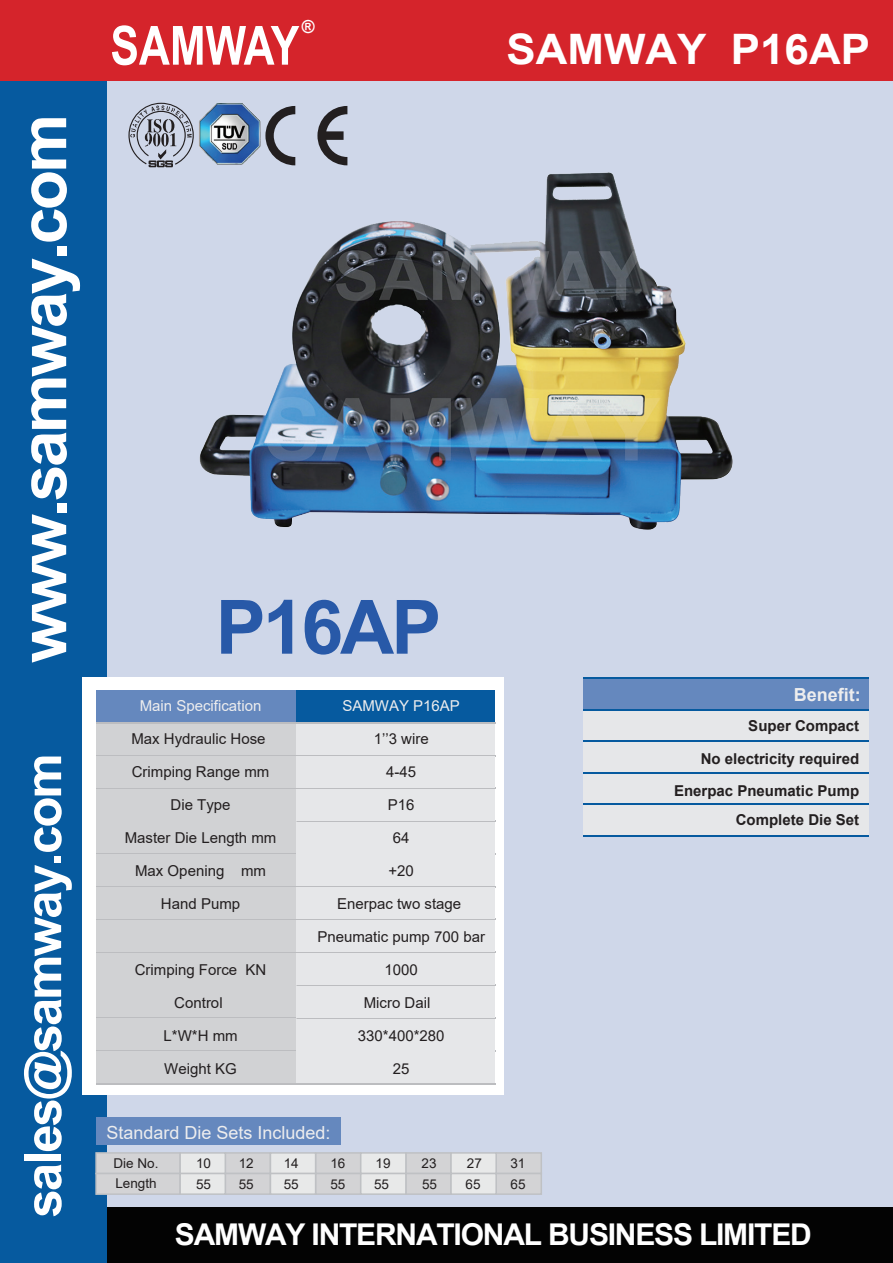
<style>
.page{position:relative;width:893px;height:1263px;background:#fff}
.page>*{position:absolute;margin:0;border:0;box-sizing:border-box;transform-origin:0 0}
.t1{font:700 75px "Arial";letter-spacing:-.04em;color:#2859a8}
.t2{font:700 66px "Arial";letter-spacing:-.04em;color:#fff}
.t3{font:700 54px "Arial Narrow";color:#fff}
.t4{font:700 51px "Arial";letter-spacing:-.04em;color:#fff}
.t5{font:700 42px "Arial";color:#fff;scale:1.05 1}
.t6{font:700 30px "Arial";letter-spacing:-.04em;color:#fff}
.t7{font:18px "Arial";color:#ededee}
.t8{font:700 18px "Arial";color:#ededee}
.t9{font:700 18px "Arial";color:#fff}
.t10{font:15px/33px "Arial";color:#231f20;text-align:center}
.t11{font:700 15px/32.4px "Arial";color:#231f20;text-align:right}
.t12{font:15px "Arial";color:#ededee}
.t13{font:13.5px/19.2px "Arial";color:#231f20}
</style>
<div class="page">
<div style="left:63px;top:0;width:830px;height:1263px;background:#cfd7e9"></div>
<div style="left:91px;top:1208px;width:802px;height:55px;background:#030303"></div>
<div style="left:0;top:43px;width:106px;height:1220px;background:#065a9f"></div>
<div style="left:583px;top:679px;width:285px;height:30px;background:#6588be"></div>
<hr style="left:583px;top:678px;width:285px;height:1px;background:#065a9f">
<div style="left:583px;top:711px;width:285px;height:30px;background:#e6e7e9"></div>
<hr style="left:583px;top:709px;width:285px;height:2px;background:#065a9f">
<div style="left:583px;top:742px;width:285px;height:30px;background:#e6e7e9"></div>
<hr style="left:583px;top:741px;width:285px;height:1px;background:#065a9f">
<div style="left:583px;top:774px;width:285px;height:30px;background:#e6e7e9"></div>
<hr style="left:583px;top:772px;width:285px;height:2px;background:#065a9f">
<div style="left:583px;top:805px;width:285px;height:30px;background:#e6e7e9"></div>
<hr style="left:583px;top:804px;width:285px;height:1px;background:#065a9f">
<hr style="left:583px;top:835px;width:285px;height:2px;background:#065a9f">
<div style="left:82px;top:677px;width:422px;height:417px;background:#fff"></div>
<hr style="left:96px;top:755px;width:399px;height:1px;background:#bcbdc0">
<hr style="left:96px;top:787px;width:399px;height:2px;background:#bcbdc0">
<hr style="left:96px;top:820px;width:399px;height:2px;background:#bcbdc0">
<hr style="left:96px;top:853px;width:399px;height:1px;background:#bcbdc0">
<hr style="left:96px;top:886px;width:399px;height:1px;background:#bcbdc0">
<hr style="left:96px;top:918px;width:399px;height:2px;background:#bcbdc0">
<hr style="left:96px;top:951px;width:399px;height:2px;background:#bcbdc0">
<hr style="left:96px;top:984px;width:399px;height:2px;background:#bcbdc0">
<hr style="left:96px;top:1017px;width:399px;height:2px;background:#bcbdc0">
<hr style="left:96px;top:1050px;width:399px;height:1px;background:#bcbdc0">
<hr style="left:96px;top:1083px;width:399px;height:1px;background:#bcbdc0">
<div style="left:96px;top:690px;width:200px;height:32px;background:#6588be"></div>
<div style="left:96px;top:723px;width:201px;height:32px;background:#d1d2d4"></div>
<div style="left:96px;top:756px;width:201px;height:32px;background:#d1d2d4"></div>
<div style="left:96px;top:789px;width:201px;height:31px;background:#d1d2d4"></div>
<div style="left:96px;top:822px;width:201px;height:31px;background:#d1d2d4"></div>
<div style="left:96px;top:854px;width:201px;height:32px;background:#d1d2d4"></div>
<div style="left:96px;top:887px;width:201px;height:32px;background:#d1d2d4"></div>
<div style="left:96px;top:920px;width:201px;height:31px;background:#d1d2d4"></div>
<div style="left:96px;top:953px;width:201px;height:31px;background:#d1d2d4"></div>
<div style="left:96px;top:986px;width:201px;height:31px;background:#d1d2d4"></div>
<div style="left:96px;top:1019px;width:201px;height:31px;background:#d1d2d4"></div>
<div style="left:96px;top:1051px;width:201px;height:32px;background:#d1d2d4"></div>
<div style="left:297px;top:690px;width:198px;height:32px;background:#065a9f"></div>
<div style="left:297px;top:723px;width:198px;height:32px;background:#e6e7e9"></div>
<div style="left:297px;top:756px;width:198px;height:32px;background:#e6e7e9"></div>
<div style="left:297px;top:789px;width:198px;height:31px;background:#e6e7e9"></div>
<div style="left:297px;top:822px;width:198px;height:31px;background:#e6e7e9"></div>
<div style="left:297px;top:854px;width:198px;height:32px;background:#e6e7e9"></div>
<div style="left:297px;top:887px;width:198px;height:32px;background:#e6e7e9"></div>
<div style="left:297px;top:920px;width:198px;height:32px;background:#e6e7e9"></div>
<div style="left:297px;top:953px;width:198px;height:31px;background:#e6e7e9"></div>
<div style="left:297px;top:986px;width:198px;height:31px;background:#e6e7e9"></div>
<div style="left:297px;top:1019px;width:198px;height:31px;background:#e6e7e9"></div>
<div style="left:297px;top:1051px;width:198px;height:32px;background:#e6e7e9"></div>
<hr style="left:96px;top:722px;width:399px;height:1px;background:#bcbdc0">
<div style="left:95px;top:1152px;width:86px;height:22px;background:#d3d3d5;border:2px solid #bfc1c4"></div>
<div style="left:96px;top:1118px;width:245px;height:27px;background:#6588be"></div>
<div style="left:95px;top:1173px;width:86px;height:22px;background:#d3d3d5;border:2px solid #bfc1c4"></div>
<div style="left:225px;top:1152px;width:46px;height:22px;background:#d3d3d5;border:2px solid #bfc1c4"></div>
<div style="left:225px;top:1173px;width:46px;height:22px;background:#d3d3d5;border:2px solid #bfc1c4"></div>
<div style="left:179px;top:1152px;width:47px;height:22px;background:#e8e9e9;border:2px solid #bfc1c4"></div>
<div style="left:179px;top:1173px;width:47px;height:22px;background:#e8e9e9;border:2px solid #bfc1c4"></div>
<div style="left:315px;top:1152px;width:46px;height:22px;background:#d3d3d5;border:2px solid #bfc1c4"></div>
<div style="left:315px;top:1173px;width:46px;height:22px;background:#d3d3d5;border:2px solid #bfc1c4"></div>
<div style="left:270px;top:1152px;width:46px;height:22px;background:#e8e9e9;border:2px solid #bfc1c4"></div>
<div style="left:270px;top:1173px;width:46px;height:22px;background:#e8e9e9;border:2px solid #bfc1c4"></div>
<div style="left:405px;top:1152px;width:47px;height:22px;background:#d3d3d5;border:2px solid #bfc1c4"></div>
<div style="left:405px;top:1173px;width:47px;height:22px;background:#d3d3d5;border:2px solid #bfc1c4"></div>
<div style="left:360px;top:1152px;width:47px;height:22px;background:#e8e9e9;border:2px solid #bfc1c4"></div>
<div style="left:360px;top:1173px;width:47px;height:22px;background:#e8e9e9;border:2px solid #bfc1c4"></div>
<div style="left:495px;top:1152px;width:47px;height:22px;background:#d3d3d5;border:2px solid #bfc1c4"></div>
<div style="left:495px;top:1173px;width:47px;height:22px;background:#d3d3d5;border:2px solid #bfc1c4"></div>
<div style="left:450px;top:1152px;width:47px;height:22px;background:#e8e9e9;border:2px solid #bfc1c4"></div>
<div style="left:450px;top:1173px;width:47px;height:22px;background:#e8e9e9;border:2px solid #bfc1c4"></div>
<div style="left:0;top:0;width:893px;height:81px;background:#d5242b"></div>
<img style="left:199px;top:162px;width:534px;height:368px">
<img style="left:199px;top:103px;width:69px;height:69px">
<svg style="left:128px;top:103px;width:66px;height:65px"></svg>
<svg style="left:265px;top:106px;width:82px;height:59px"></svg>
<h2 class="t2" style="left:-4px;top:663px;width:550px;rotate:-90deg">www.samway.com</h2>
<h3 class="t4" style="left:7px;top:1217px;width:466px;rotate:-90deg">sales@samway.com</h3>
<p class="t9" style="left:302px;top:14px;width:14px">®</p>
<h3 class="t3" style="left:110px;top:5px;width:190px">SAMWAY</h3>
<h3 class="t5" style="left:506px;top:20px;width:348px">SAMWAY P16AP</h3>
<h1 class="t1" style="left:216px;top:574px;width:227px">P16AP</h1>
<p class="t12" style="left:140px;top:695px;width:123px">Main Specification</p>
<p class="t10" style="left:131px;top:722px;width:136px">Max Hydraulic Hose</p>
<p class="t10" style="left:132px;top:755px;width:139px">Crimping Range mm</p>
<p class="t10" style="left:171px;top:788px;width:62px">Die Type</p>
<p class="t10" style="left:125px;top:821px;width:153px">Master Die Length mm</p>
<p class="t10" style="left:135px;top:854px;width:132px">Max Opening mm<br>Hand Pump</p>
<p class="t10" style="left:135px;top:953px;width:133px">Crimping Force KN</p>
<p class="t10" style="left:174px;top:986px;width:50px">Control</p>
<p class="t10" style="left:163px;top:1019px;width:76px">L*W*H mm</p>
<p class="t10" style="left:164px;top:1052px;width:74px">Weight KG</p>
<p class="t12" style="left:342px;top:695px;width:119px">SAMWAY P16AP</p>
<p class="t10" style="left:374px;top:722px;width:57px">1’’3 wire</p>
<p class="t10" style="left:386px;top:755px;width:32px">4-45</p>
<p class="t10" style="left:388px;top:788px;width:28px">P16</p>
<p class="t10" style="left:393px;top:821px;width:18px">64</p>
<p class="t10" style="left:388px;top:854px;width:27px">+20</p>
<p class="t10" style="left:337px;top:887px;width:126px">Enerpac two stage</p>
<p class="t10" style="left:317px;top:920px;width:169px">Pneumatic pump 700 bar</p>
<p class="t10" style="left:384px;top:953px;width:35px">1000</p>
<p class="t10" style="left:364px;top:986px;width:68px">Micro Dail</p>
<p class="t10" style="left:358px;top:1019px;width:88px">330*400*280</p>
<p class="t10" style="left:393px;top:1052px;width:18px">25</p>
<p class="t7" style="left:106px;top:1120px;width:226px">Standard Die Sets Included:</p>
<p class="t13" style="left:114px;top:1154px;width:47px">Die No.<br>Length</p>
<p class="t13" style="left:196px;top:1154px;width:17px">10</p>
<p class="t13" style="left:239px;top:1154px;width:17px">12</p>
<p class="t13" style="left:284px;top:1154px;width:17px">14</p>
<p class="t13" style="left:330px;top:1154px;width:17px">16</p>
<p class="t13" style="left:375px;top:1154px;width:17px">19</p>
<p class="t13" style="left:422px;top:1154px;width:17px">23</p>
<p class="t13" style="left:467px;top:1154px;width:17px">27</p>
<p class="t13" style="left:510px;top:1154px;width:17px">31</p>
<p class="t13" style="left:196px;top:1175px;width:17px">55</p>
<p class="t13" style="left:239px;top:1175px;width:17px">55</p>
<p class="t13" style="left:284px;top:1175px;width:17px">55</p>
<p class="t13" style="left:330px;top:1175px;width:17px">55</p>
<p class="t13" style="left:374px;top:1175px;width:17px">55</p>
<p class="t13" style="left:422px;top:1175px;width:17px">55</p>
<p class="t13" style="left:466px;top:1175px;width:17px">65</p>
<p class="t13" style="left:511px;top:1175px;width:16px">65</p>
<p class="t8" style="left:794px;top:682px;width:68px">Benefit:</p>
<p class="t11" style="left:674px;top:710px;width:187px">Super Compact<br>No electricity required<br>Enerpac Pneumatic Pump</p>
<p class="t11" style="left:736px;top:804px;width:125px">Complete Die Set</p>
<h3 class="t6" style="left:175px;top:1213px;width:638px">SAMWAY INTERNATIONAL BUSINESS LIMITED</h3>
</div>
